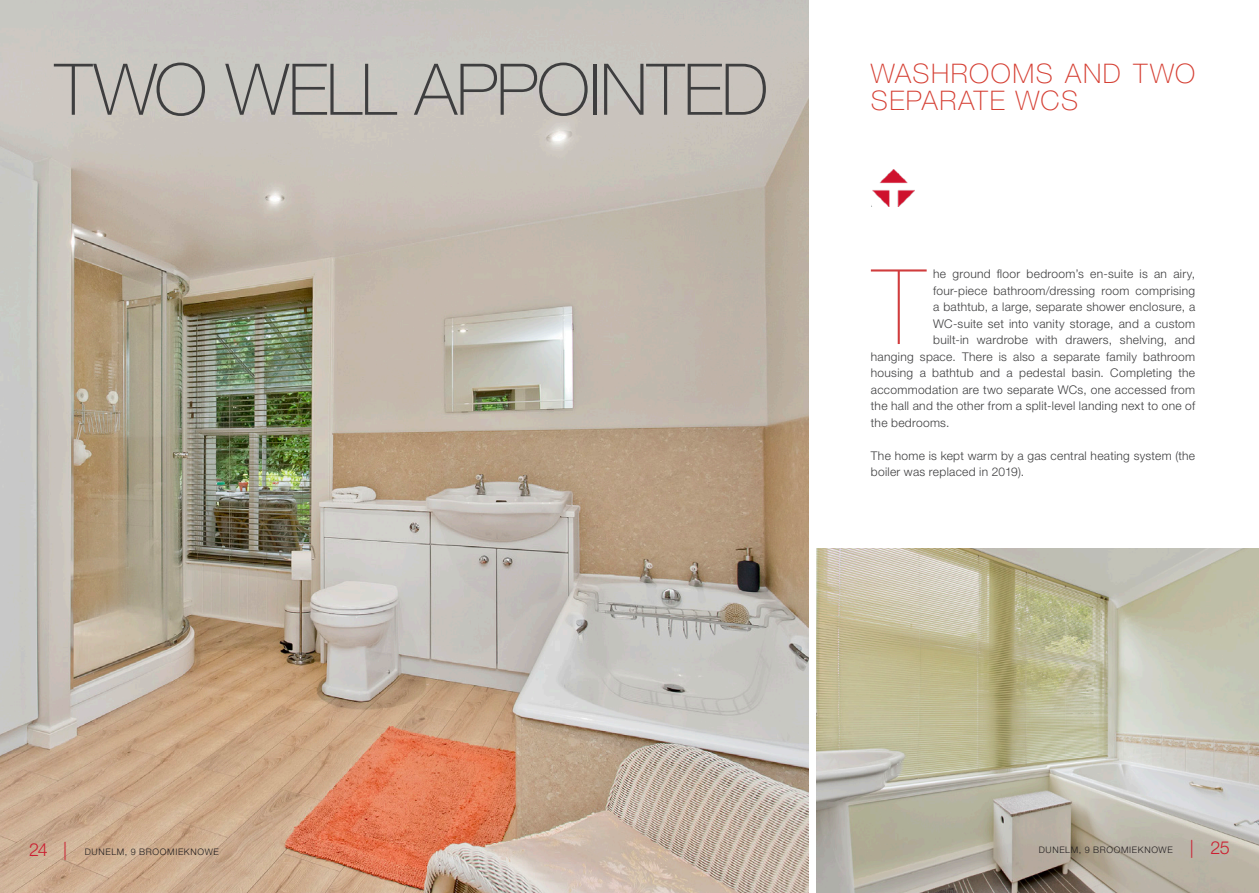
<style>
.page{position:relative;width:1259px;height:893px;background:#fff}
.page>*{position:absolute;margin:0;border:0;box-sizing:border-box;transform-origin:0 0}
.Address_line_1{font:200 104.4px "Helvetica Neue LT Std";color:#d03c3d}
.Address_line_1-2{font:100 71.4px "Helvetica Neue LT Std";letter-spacing:-.015em;color:#3e3e3f}
.Address_line_1-3{font:100 27px "Helvetica Neue LT Std";letter-spacing:.055em;color:#d53f33}
.Address_line_1-4{font:300 12px/16.5px "Helvetica Neue LT Std";letter-spacing:.025em;color:#3e3e3f}
.t1{font:300 9px "Helvetica Neue LT Std";letter-spacing:.075em;color:#231f20}
.s1{font-size:18px;color:#cb1f31}
</style>
<div class="page">
<img style="left:0;top:0;width:808px;height:893px">
<img style="left:816px;top:549px;width:443px;height:344px">
<img style="left:872px;top:169px;width:42px;height:38px">
<p class="Address_line_1-2" style="left:55px;top:49px;width:715px">TWO WELL APPOINTED</p>
<p class="Address_line_1-3" style="left:871px;top:58px;width:326px">WASHROOMS AND TWO</p>
<p class="Address_line_1-3" style="left:871px;top:85px;width:209px">SEPARATE WCS</p>
<p class="Address_line_1" style="left:872px;top:247px;width:54px">T</p>
<p class="Address_line_1-4" style="left:933px;top:265px;width:263px">he ground floor bedroom’s en-suite is an airy,</p>
<p class="Address_line_1-4" style="left:933px;top:282px;width:263px">four-piece bathroom/dressing room comprising</p>
<p class="Address_line_1-4" style="left:933px;top:298px;width:263px">a bathtub, a large, separate shower enclosure, a</p>
<p class="Address_line_1-4" style="left:933px;top:315px;width:263px">WC-suite set into vanity storage, and a custom</p>
<p class="Address_line_1-4" style="left:933px;top:331px;width:263px">built-in wardrobe with drawers, shelving, and</p>
<p class="Address_line_1-4" style="left:871px;top:348px;width:326px">hanging space. There is also a separate family bathroom</p>
<p class="Address_line_1-4" style="left:871px;top:364px;width:326px">housing a bathtub and a pedestal basin. Completing the</p>
<p class="Address_line_1-4" style="left:871px;top:381px;width:326px">accommodation are two separate WCs, one accessed from</p>
<p class="Address_line_1-4" style="left:871px;top:397px;width:326px">the hall and the other from a split-level landing next to one of</p>
<p class="Address_line_1-4" style="left:871px;top:414px;width:80px">the bedrooms.</p>
<p class="Address_line_1-4" style="left:871px;top:447px;width:326px">The home is kept warm by a gas central heating system (the boiler was replaced in 2019).</p>
<p class="t1" style="left:29px;top:846px;width:191px"><span class="s1">24 |</span> DUNELM, 9 BROOMIEKNOWE</p>
<p class="t1" style="left:1038px;top:844px;width:193px">DUNELM, 9 BROOMIEKNOWE <span class="s1">| 25</span></p>
</div>
